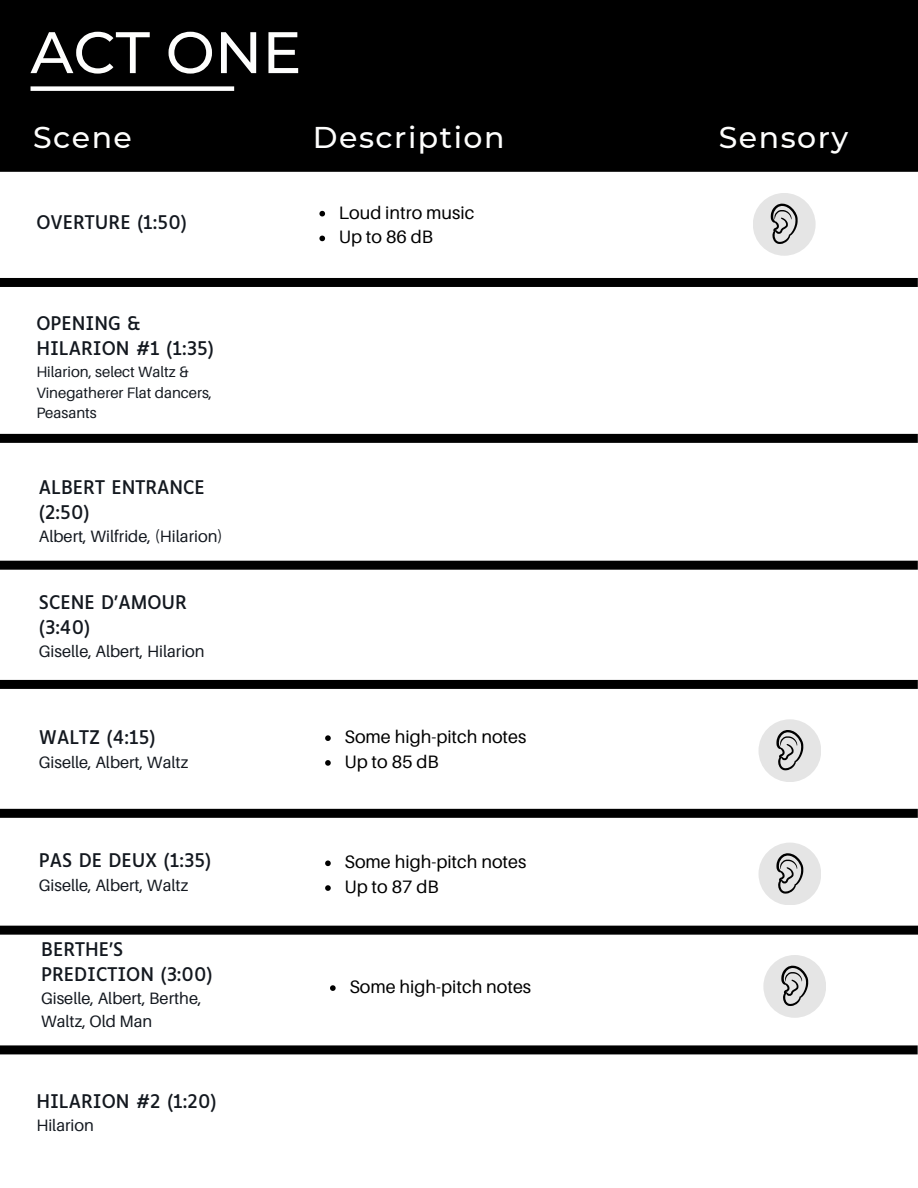
<style>
.page{position:relative;width:918px;height:1188px;background:#fff}
.page>*{position:absolute;margin:0;border:0;box-sizing:border-box;transform-origin:0 0}
.t1{font:500 58.5px "Montserrat";color:#fefefd}
.t2{font:500 30px "Montserrat";letter-spacing:.05em;color:#fefefd}
.t3{font:18px/24.8px "Luciole";color:#13181f}
.t4{font:18px/24.8px "Aileron";color:#000}
.t5{font:16.5px/22.5px "Aileron";color:#13181f}
.t6{font:15px/20.2px "Aileron";color:#13181f}
</style>
<div class="page">
<div style="left:0;top:0;width:918px;height:172px;background:#000"></div>
<div style="left:31px;top:86px;width:203px;height:5px;background:#fff"></div>
<div style="left:0;top:278px;width:918px;height:9px;background:#000"></div>
<div style="left:0;top:561px;width:918px;height:9px;background:#000"></div>
<div style="left:0;top:434px;width:918px;height:9px;background:#000"></div>
<div style="left:0;top:680px;width:918px;height:9px;background:#000"></div>
<div style="left:753px;top:193px;width:63px;height:63px;background:#e5e5e5;border-radius:50%"></div>
<svg style="left:771px;top:203px;width:27px;height:41px"></svg>
<svg style="left:319px;top:211px;width:6px;height:5px"></svg>
<svg style="left:319px;top:236px;width:6px;height:5px"></svg>
<div style="left:758px;top:719px;width:63px;height:63px;background:#e5e5e5;border-radius:50%"></div>
<svg style="left:776px;top:730px;width:27px;height:40px"></svg>
<svg style="left:325px;top:735px;width:6px;height:6px"></svg>
<svg style="left:325px;top:760px;width:6px;height:6px"></svg>
<div style="left:0;top:809px;width:918px;height:9px;background:#000"></div>
<div style="left:758px;top:843px;width:63px;height:62px;background:#e5e5e5;border-radius:50%"></div>
<svg style="left:776px;top:853px;width:27px;height:41px"></svg>
<svg style="left:325px;top:860px;width:6px;height:6px"></svg>
<svg style="left:325px;top:885px;width:6px;height:6px"></svg>
<div style="left:763px;top:955px;width:63px;height:63px;background:#e5e5e5;border-radius:50%"></div>
<svg style="left:781px;top:966px;width:27px;height:40px"></svg>
<svg style="left:330px;top:985px;width:6px;height:6px"></svg>
<div style="left:0;top:926px;width:918px;height:9px;background:#000"></div>
<div style="left:0;top:1045px;width:918px;height:9px;background:#000"></div>
<h1 class="t1" style="left:31px;top:17px;width:272px">ACT ONE</h1>
<h2 class="t2" style="left:33px;top:119px;width:100px">Scene</h2>
<h2 class="t2" style="left:313px;top:119px;width:193px">Description</h2>
<h2 class="t2" style="left:719px;top:119px;width:131px">Sensory</h2>
<p class="t3" style="left:36px;top:211px;width:152px">OVERTURE (1:50)</p>
<p class="t4" style="left:339px;top:200px;width:137px">Loud intro music<br>Up to 86 dB</p>
<p class="t3" style="left:36px;top:313px;width:179px">OPENING &amp;<br>HILARION #1 (1:35)</p>
<p class="t6" style="left:36px;top:362px;width:177px">Hilarion, select Waltz &amp;<br>Vinegatherer Flat dancers,<br>Peasants</p>
<p class="t3" style="left:39px;top:476px;width:167px">ALBERT ENTRANCE (2:50)</p>
<p class="t5" style="left:39px;top:525px;width:185px">Albert, Wilfride, (Hilarion)</p>
<p class="t3" style="left:39px;top:592px;width:150px">SCENE D’AMOUR (3:40)</p>
<p class="t5" style="left:39px;top:640px;width:167px">Giselle, Albert, Hilarion</p>
<p class="t3" style="left:39px;top:726px;width:119px">WALTZ (4:15)</p>
<p class="t5" style="left:39px;top:750px;width:151px">Giselle, Albert, Waltz</p>
<p class="t3" style="left:39px;top:850px;width:174px">PAS DE DEUX (1:35)</p>
<p class="t5" style="left:39px;top:873px;width:151px">Giselle, Albert, Waltz</p>
<p class="t3" style="left:41px;top:938px;width:173px">BERTHE’S<br>PREDICTION (3:00)</p>
<p class="t5" style="left:41px;top:987px;width:162px">Giselle, Albert, Berthe,<br>Waltz, Old Man</p>
<p class="t3" style="left:36px;top:1090px;width:182px">HILARION #2 (1:20)</p>
<p class="t5" style="left:36px;top:1114px;width:59px">Hilarion</p>
<p class="t4" style="left:344px;top:724px;width:183px">Some high-pitch notes<br>Up to 85 dB</p>
<p class="t4" style="left:344px;top:849px;width:183px">Some high-pitch notes<br>Up to 87 dB</p>
<p class="t4" style="left:349px;top:974px;width:183px">Some high-pitch notes</p>
</div>
